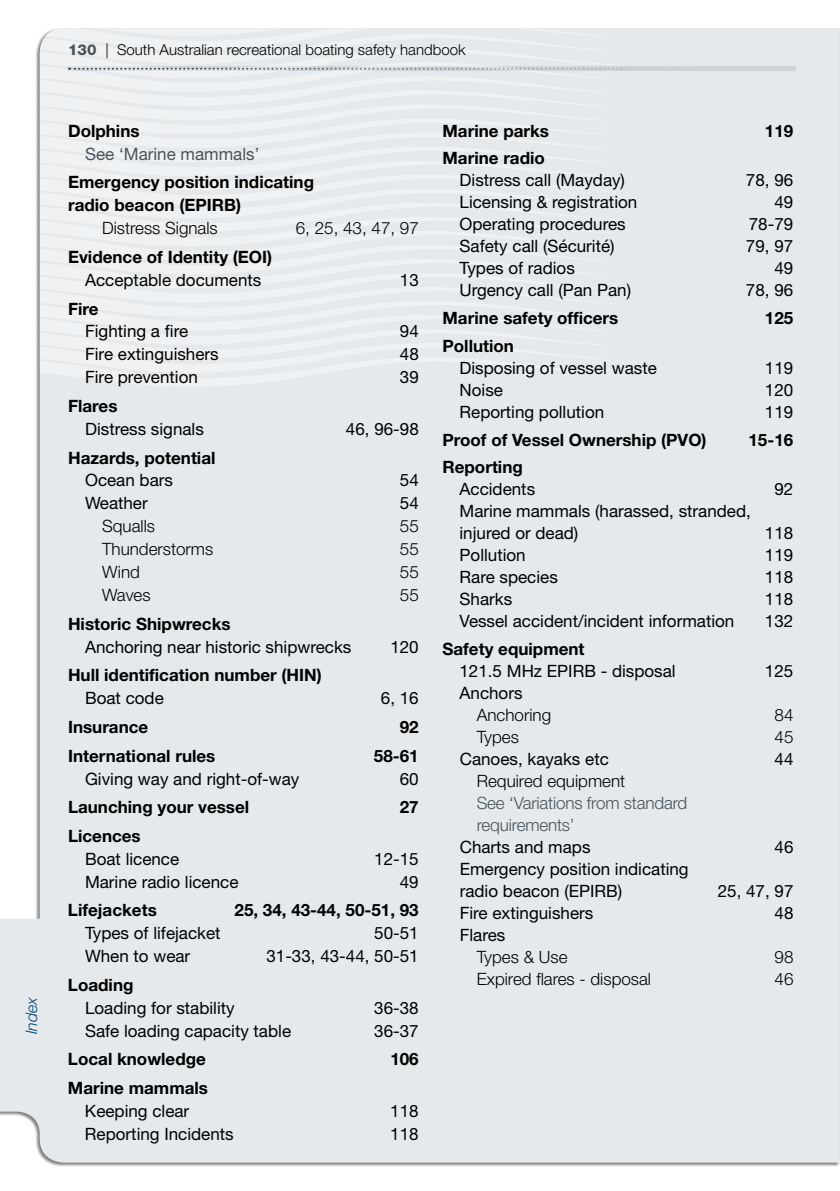
<style>
.page{position:relative;width:840px;height:1191px;background:#fff}
.page>*{position:absolute;margin:0;border:0;box-sizing:border-box;transform-origin:0 0}
.t1{font:17px/22px "Helvetica Neue LT Pro";color:#000}
.t2{font:700 17px/23px "Helvetica Neue LT Pro";color:#000}
.t3{font:300 17px "Helvetica Neue LT Pro";color:#000}
.t4{font:300 17px/22px "Helvetica Neue LT Pro";letter-spacing:-.01em;color:#48535b}
.t5{font:17px "Helvetica Neue LT Pro";color:#48535b}
.t6{font:italic 300 16px "Helvetica Neue LT Pro";color:#044b76}
.t7{font:300 15px "Helvetica Neue LT Pro";color:#000}
.s1{font-weight:800;color:#48535b}
</style>
<div class="page">
<div style="left:0;top:28px;width:838px;height:1134px;background:#e5e9ec"></div>
<hr style="left:838px;top:28px;width:1px;height:1139px;background:#e5e9ec">
<svg style="left:839px;top:28px;width:1px;height:1134px"></svg>
<svg style="left:0;top:28px;width:794px;height:359px"></svg>
<p class="t6" style="left:22px;top:1034px;width:39px;rotate:-90deg">Index</p>
<p class="t7" style="left:68px;top:41px;width:399px"><span class="s1">130</span> | South Australian recreational boating safety handbook</p>
<p class="t2" style="left:68px;top:119px;width:73px">Dolphins</p>
<p class="t5" style="left:85px;top:143px;width:176px">See ‘Marine mammals’</p>
<p class="t2" style="left:68px;top:170px;width:247px">Emergency position indicating radio beacon (EPIRB)</p>
<p class="t3" style="left:102px;top:218px;width:117px">Distress Signals</p>
<p class="t3" style="left:296px;top:218px;width:124px">6, 25, 43, 47, 97</p>
<p class="t2" style="left:68px;top:245px;width:205px">Evidence of Identity (EOI)</p>
<p class="t1" style="left:85px;top:268px;width:178px">Acceptable documents</p>
<p class="t1" style="left:399px;top:268px;width:20px">13</p>
<p class="t2" style="left:68px;top:297px;width:32px">Fire</p>
<p class="t1" style="left:85px;top:320px;width:104px">Fighting a fire</p>
<p class="t1" style="left:399px;top:320px;width:20px">94</p>
<p class="t1" style="left:85px;top:343px;width:135px">Fire extinguishers</p>
<p class="t1" style="left:399px;top:343px;width:20px">48</p>
<p class="t1" style="left:85px;top:366px;width:114px">Fire prevention</p>
<p class="t1" style="left:399px;top:366px;width:20px">39</p>
<p class="t2" style="left:68px;top:394px;width:51px">Flares</p>
<p class="t1" style="left:85px;top:417px;width:120px">Distress signals</p>
<p class="t1" style="left:346px;top:417px;width:74px">46, 96-98</p>
<p class="t2" style="left:68px;top:445px;width:149px">Hazards, potential</p>
<p class="t1" style="left:85px;top:469px;width:89px">Ocean bars</p>
<p class="t1" style="left:399px;top:469px;width:20px">54</p>
<p class="t1" style="left:85px;top:492px;width:64px">Weather</p>
<p class="t1" style="left:399px;top:492px;width:20px">54</p>
<p class="t3" style="left:102px;top:516px;width:54px">Squalls</p>
<p class="t3" style="left:399px;top:516px;width:20px">55</p>
<p class="t3" style="left:102px;top:539px;width:113px">Thunderstorms</p>
<p class="t3" style="left:399px;top:539px;width:20px">55</p>
<p class="t3" style="left:102px;top:562px;width:39px">Wind</p>
<p class="t3" style="left:399px;top:562px;width:20px">55</p>
<p class="t3" style="left:102px;top:585px;width:50px">Waves</p>
<p class="t3" style="left:399px;top:585px;width:20px">55</p>
<p class="t2" style="left:68px;top:612px;width:164px">Historic Shipwrecks</p>
<p class="t1" style="left:85px;top:635px;width:268px">Anchoring near historic shipwrecks</p>
<p class="t1" style="left:390px;top:635px;width:30px">120</p>
<p class="t2" style="left:68px;top:663px;width:255px">Hull identification number (HIN)</p>
<p class="t1" style="left:85px;top:687px;width:80px">Boat code</p>
<p class="t1" style="left:380px;top:687px;width:39px">6, 16</p>
<p class="t2" style="left:68px;top:715px;width:82px">Insurance</p>
<p class="t2" style="left:399px;top:715px;width:20px">92</p>
<p class="t2" style="left:68px;top:743px;width:149px">International rules</p>
<p class="t2" style="left:374px;top:743px;width:46px">58-61</p>
<p class="t1" style="left:85px;top:767px;width:216px">Giving way and right-of-way</p>
<p class="t1" style="left:399px;top:767px;width:20px">60</p>
<p class="t2" style="left:68px;top:795px;width:183px">Launching your vessel</p>
<p class="t2" style="left:399px;top:795px;width:20px">27</p>
<p class="t2" style="left:68px;top:824px;width:74px">Licences</p>
<p class="t1" style="left:85px;top:847px;width:96px">Boat licence</p>
<p class="t1" style="left:374px;top:847px;width:46px">12-15</p>
<p class="t1" style="left:85px;top:870px;width:155px">Marine radio licence</p>
<p class="t1" style="left:399px;top:870px;width:20px">49</p>
<p class="t2" style="left:68px;top:898px;width:90px">Lifejackets</p>
<p class="t2" style="left:234px;top:898px;width:185px">25, 34, 43-44, 50-51, 93</p>
<p class="t1" style="left:85px;top:921px;width:137px">Types of lifejacket</p>
<p class="t1" style="left:374px;top:921px;width:46px">50-51</p>
<p class="t1" style="left:85px;top:944px;width:107px">When to wear</p>
<p class="t1" style="left:266px;top:944px;width:154px">31-33, 43-44, 50-51</p>
<p class="t2" style="left:68px;top:972px;width:67px">Loading</p>
<p class="t1" style="left:85px;top:996px;width:151px">Loading for stability</p>
<p class="t1" style="left:374px;top:996px;width:46px">36-38</p>
<p class="t1" style="left:85px;top:1019px;width:207px">Safe loading capacity table</p>
<p class="t1" style="left:374px;top:1019px;width:46px">36-37</p>
<p class="t2" style="left:68px;top:1047px;width:139px">Local knowledge</p>
<p class="t2" style="left:390px;top:1047px;width:30px">106</p>
<p class="t2" style="left:68px;top:1076px;width:141px">Marine mammals</p>
<p class="t1" style="left:85px;top:1099px;width:106px">Keeping clear</p>
<p class="t1" style="left:390px;top:1099px;width:30px">118</p>
<p class="t1" style="left:85px;top:1122px;width:150px">Reporting Incidents</p>
<p class="t1" style="left:390px;top:1122px;width:30px">118</p>
<p class="t2" style="left:442px;top:119px;width:108px">Marine parks</p>
<p class="t2" style="left:764px;top:119px;width:30px">119</p>
<p class="t2" style="left:442px;top:146px;width:104px">Marine radio</p>
<p class="t1" style="left:459px;top:169px;width:167px">Distress call (Mayday)</p>
<p class="t1" style="left:745px;top:169px;width:49px">78, 96</p>
<p class="t1" style="left:459px;top:191px;width:179px">Licensing &amp; registration</p>
<p class="t1" style="left:774px;top:191px;width:20px">49</p>
<p class="t1" style="left:459px;top:213px;width:167px">Operating procedures</p>
<p class="t1" style="left:748px;top:213px;width:46px">78-79</p>
<p class="t1" style="left:459px;top:235px;width:156px">Safety call (Sécurité)</p>
<p class="t1" style="left:745px;top:235px;width:49px">79, 97</p>
<p class="t1" style="left:459px;top:257px;width:117px">Types of radios</p>
<p class="t1" style="left:774px;top:257px;width:20px">49</p>
<p class="t1" style="left:459px;top:279px;width:173px">Urgency call (Pan Pan)</p>
<p class="t1" style="left:745px;top:279px;width:49px">78, 96</p>
<p class="t2" style="left:442px;top:306px;width:177px">Marine safety officers</p>
<p class="t2" style="left:764px;top:306px;width:30px">125</p>
<p class="t2" style="left:442px;top:334px;width:73px">Pollution</p>
<p class="t1" style="left:459px;top:356px;width:199px">Disposing of vessel waste</p>
<p class="t1" style="left:764px;top:356px;width:30px">119</p>
<p class="t1" style="left:459px;top:378px;width:45px">Noise</p>
<p class="t1" style="left:764px;top:378px;width:30px">120</p>
<p class="t1" style="left:459px;top:400px;width:146px">Reporting pollution</p>
<p class="t1" style="left:764px;top:400px;width:30px">119</p>
<p class="t2" style="left:442px;top:427px;width:265px">Proof of Vessel Ownership (PVO)</p>
<p class="t2" style="left:748px;top:427px;width:46px">15-16</p>
<p class="t2" style="left:442px;top:455px;width:82px">Reporting</p>
<p class="t1" style="left:459px;top:478px;width:77px">Accidents</p>
<p class="t1" style="left:773px;top:478px;width:20px">92</p>
<p class="t1" style="left:459px;top:500px;width:292px">Marine mammals (harassed, stranded, injured or dead)</p>
<p class="t1" style="left:764px;top:522px;width:30px">118</p>
<p class="t1" style="left:459px;top:544px;width:68px">Pollution</p>
<p class="t1" style="left:764px;top:544px;width:30px">119</p>
<p class="t1" style="left:459px;top:566px;width:100px">Rare species</p>
<p class="t1" style="left:764px;top:566px;width:30px">118</p>
<p class="t1" style="left:459px;top:588px;width:54px">Sharks</p>
<p class="t1" style="left:764px;top:588px;width:30px">118</p>
<p class="t1" style="left:459px;top:610px;width:276px">Vessel accident/incident information</p>
<p class="t1" style="left:764px;top:610px;width:30px">132</p>
<p class="t2" style="left:442px;top:637px;width:143px">Safety equipment</p>
<p class="t1" style="left:459px;top:659px;width:217px">121.5 MHz EPIRB - disposal</p>
<p class="t1" style="left:764px;top:659px;width:30px">125</p>
<p class="t1" style="left:459px;top:681px;width:64px">Anchors</p>
<p class="t3" style="left:476px;top:704px;width:76px">Anchoring</p>
<p class="t3" style="left:774px;top:704px;width:20px">84</p>
<p class="t3" style="left:476px;top:726px;width:44px">Types</p>
<p class="t3" style="left:774px;top:726px;width:20px">45</p>
<p class="t1" style="left:459px;top:747px;width:150px">Canoes, kayaks etc</p>
<p class="t1" style="left:774px;top:747px;width:20px">44</p>
<p class="t3" style="left:476px;top:770px;width:150px">Required equipment</p>
<p class="t4" style="left:476px;top:791px;width:212px">See ‘Variations from standard requirements’</p>
<p class="t1" style="left:459px;top:835px;width:132px">Charts and maps</p>
<p class="t1" style="left:774px;top:835px;width:20px">46</p>
<p class="t1" style="left:459px;top:857px;width:230px">Emergency position indicating radio beacon (EPIRB)</p>
<p class="t1" style="left:717px;top:879px;width:77px">25, 47, 97</p>
<p class="t1" style="left:459px;top:901px;width:135px">Fire extinguishers</p>
<p class="t1" style="left:774px;top:901px;width:20px">48</p>
<p class="t1" style="left:459px;top:923px;width:47px">Flares</p>
<p class="t3" style="left:476px;top:946px;width:92px">Types &amp; Use</p>
<p class="t3" style="left:774px;top:946px;width:20px">98</p>
<p class="t3" style="left:476px;top:968px;width:176px">Expired flares - disposal</p>
<p class="t3" style="left:774px;top:968px;width:20px">46</p>
</div>
